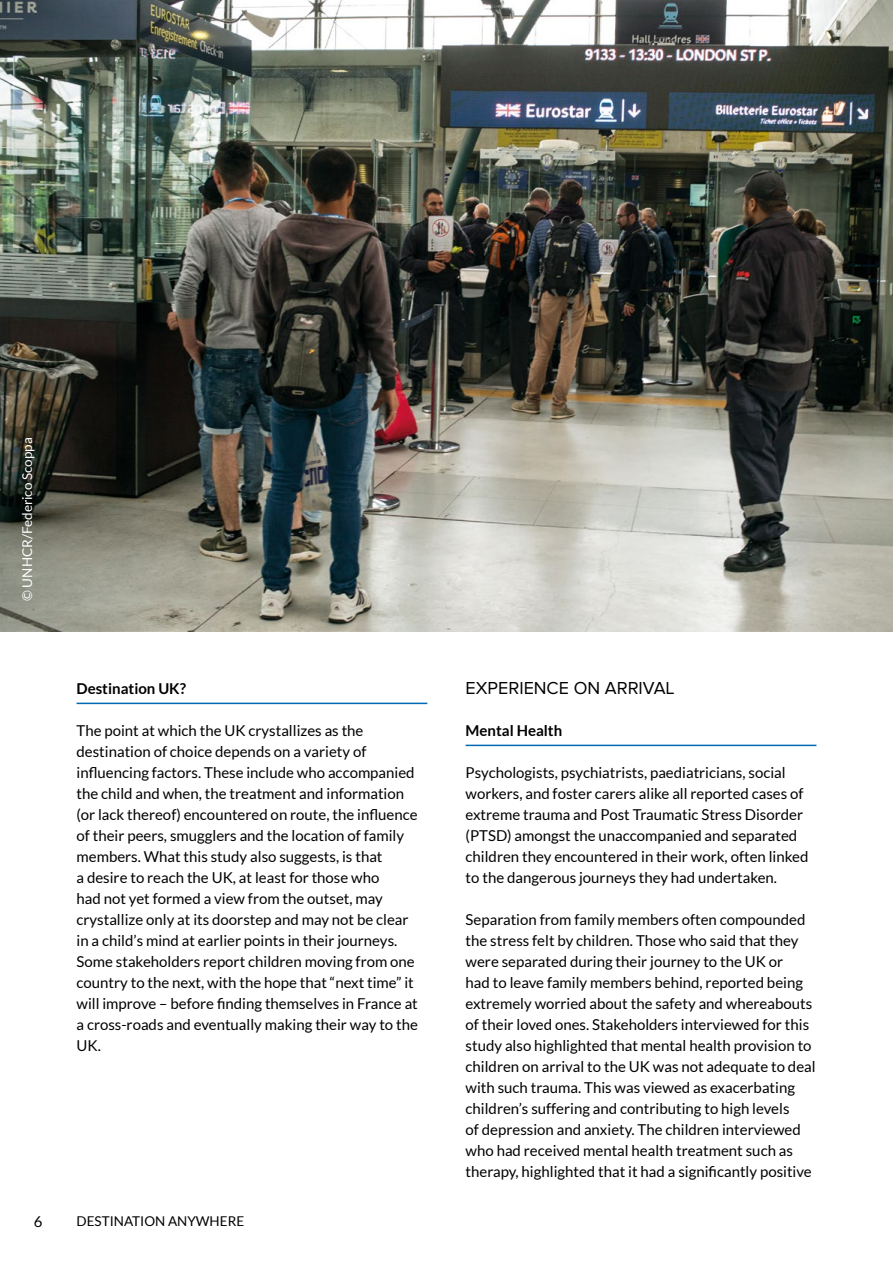
<style>
.page{position:relative;width:893px;height:1263px;background:#fff}
.page>*{position:absolute;margin:0;border:0;box-sizing:border-box;transform-origin:0 0}
.t1{font:18px "Proxima Nova";color:#000}
.t2{font:15px/21px "Lato";color:#000}
.t3{font:700 15px "Lato";color:#000}
.t4{font:13.5px "Lato";color:#fff}
.t5{font:13.5px "Lato";color:#000}
</style>
<div class="page">
<hr style="left:77px;top:703px;width:350px;height:1px;background:#006ab4">
<hr style="left:466px;top:745px;width:350px;height:1px;background:#006ab4">
<img style="left:0;top:0;width:893px;height:631px">
<p class="t4" style="left:20px;top:601px;width:165px;rotate:-90deg">© UNHCR/Federico Scoppa</p>
<p class="t3" style="left:77px;top:680px;width:111px">Destination UK?</p>
<p class="t2" style="left:77px;top:720px;width:343px">The point at which the UK crystallizes as the destination of choice depends on a variety of influencing factors. These include who accompanied the child and when, the treatment and information (or lack thereof) encountered on route, the influence of their peers, smugglers and the location of family members. What this study also suggests, is that<br>a desire to reach the UK, at least for those who<br>had not yet formed a view from the outset, may crystallize only at its doorstep and may not be clear in a child’s mind at earlier points in their journeys.<br>Some stakeholders report children moving from one country to the next, with the hope that “next time” it will improve – before finding themselves in France at a cross-roads and eventually making their way to the UK.</p>
<p class="t2" style="left:34px;top:1210px;width:10px">6</p>
<p class="t5" style="left:77px;top:1213px;width:169px">DESTINATION ANYWHERE</p>
<p class="t1" style="left:466px;top:678px;width:211px">EXPERIENCE ON ARRIVAL</p>
<p class="t3" style="left:466px;top:722px;width:98px">Mental Health</p>
<p class="t2" style="left:466px;top:762px;width:344px">Psychologists, psychiatrists, paediatricians, social workers, and foster carers alike all reported cases of extreme trauma and Post Traumatic Stress Disorder (PTSD) amongst the unaccompanied and separated children they encountered in their work, often linked to the dangerous journeys they had undertaken.</p>
<p class="t2" style="left:466px;top:909px;width:351px">Separation from family members often compounded the stress felt by children. Those who said that they were separated during their journey to the UK or<br>had to leave family members behind, reported being extremely worried about the safety and whereabouts of their loved ones. Stakeholders interviewed for this study also highlighted that mental health provision to children on arrival to the UK was not adequate to deal with such trauma. This was viewed as exacerbating children’s suffering and contributing to high levels<br>of depression and anxiety. The children interviewed who had received mental health treatment such as therapy, highlighted that it had a significantly positive</p>
</div>
